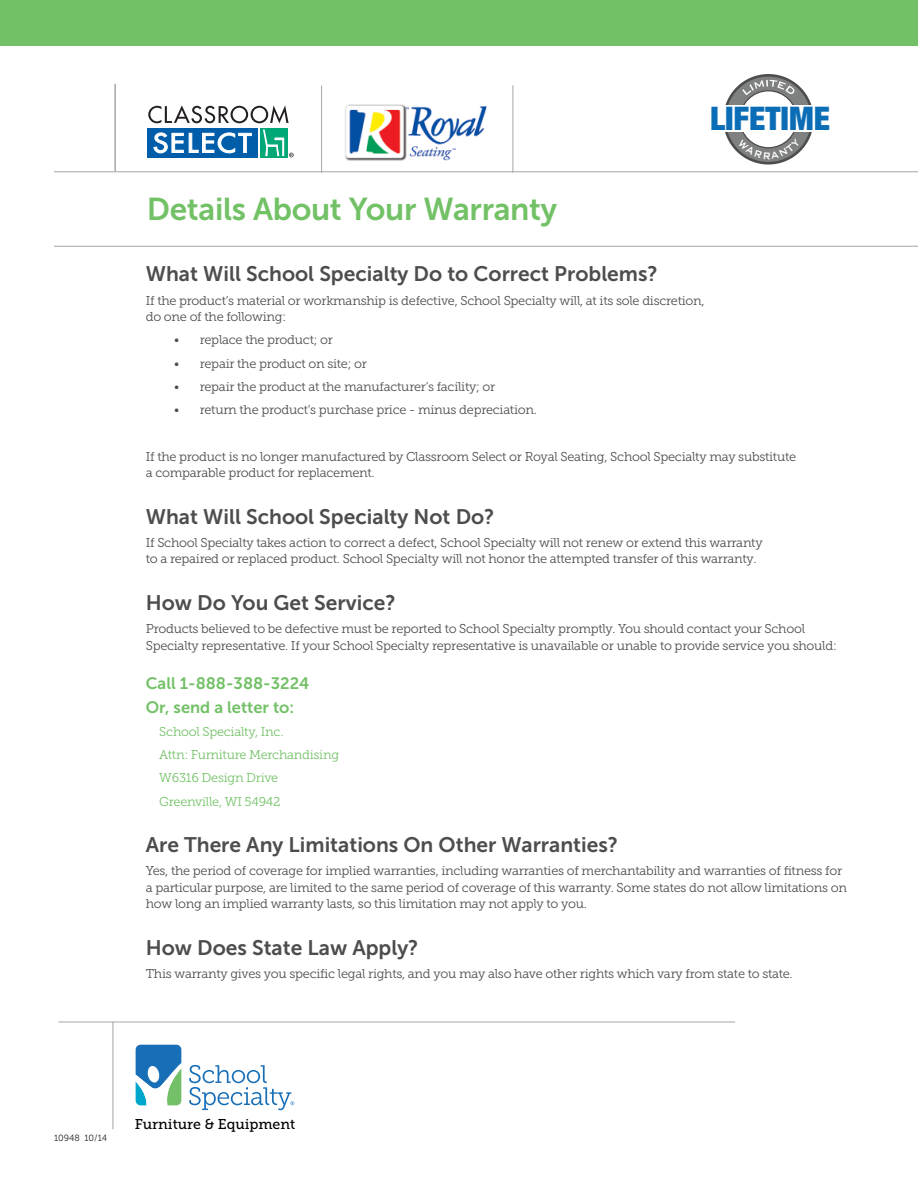
<style>
.page{position:relative;width:918px;height:1188px;background:#fff}
.page>*{position:absolute;margin:0;border:0;box-sizing:border-box;transform-origin:0 0}
.t1{font:900 condensed 32.55px "Helvetica Neue LT Std";color:#0b6db6}
.t2{font:31.5px "Museo Sans 700";letter-spacing:-.01em;color:#73c167}
.t3{font:21px "Museo Sans 700";color:#4d4d4d}
.t4{font:16.5px/23.2px "Museo Sans 700";color:#73c167}
.t5{font:14.1px "Museo Slab 500";color:#010202}
.t6{font:12.75px/16.5px "Museo Slab 300";letter-spacing:-.02em;color:#4d4d4d}
.t7{font:12.75px/23.2px "Museo Slab 300";letter-spacing:-.02em;color:#73c167}
.t8{font:9px "Museo Sans 300";color:#231f20}
</style>
<div class="page">
<div style="left:0;top:0;width:918px;height:46px;background:#73c167"></div>
<hr style="left:113px;top:1022px;width:1px;height:107px;background:#a7a5a6">
<hr style="left:59px;top:1022px;width:676px;height:1px;background:#a7a5a6">
<svg style="left:136px;top:1045px;width:45px;height:60px"></svg>
<svg style="left:189px;top:1065px;width:105px;height:45px"></svg>
<svg style="left:724px;top:75px;width:88px;height:88px"></svg>
<div style="left:723px;top:74px;width:91px;height:91px;border:3px solid #4d4d4d;border-radius:50%"></div>
<div style="left:740px;top:91px;width:57px;height:57px;background:#fff;border-radius:50%"></div>
<div style="left:710px;top:106px;width:121px;height:26px;background:#fff"></div>
<svg style="left:742px;top:80px;width:53px;height:15px"></svg>
<hr style="left:54px;top:171px;width:864px;height:1px;background:#a7a5a6">
<hr style="left:54px;top:246px;width:864px;height:1px;background:#a7a5a6">
<hr style="left:115px;top:84px;width:1px;height:87px;background:#a7a5a6">
<hr style="left:321px;top:85px;width:1px;height:88px;background:#a7a5a6">
<hr style="left:513px;top:85px;width:1px;height:88px;background:#a7a5a6">
<img style="left:345px;top:104px;width:142px;height:57px">
<svg style="left:148px;top:105px;width:146px;height:53px"></svg>
<svg style="left:738px;top:139px;width:62px;height:20px"></svg>
<h2 class="t2" style="left:147px;top:198px;width:412px">Details About Your Warranty</h2>
<h1 class="t1" style="left:710px;top:100px;width:122px">LIFETIME</h1>
<h3 class="t3" style="left:146px;top:266px;width:514px">What Will School Specialty Do to Correct Problems?</h3>
<p class="t6" style="left:146px;top:293px;width:560px">If the product’s material or workmanship is defective, School Specialty will, at its sole discretion, do one of the following:</p>
<p class="t6" style="left:174px;top:333px;width:160px">• replace the product; or</p>
<p class="t6" style="left:174px;top:356px;width:194px">• repair the product on site; or</p>
<p class="t6" style="left:174px;top:380px;width:323px">• repair the product at the manufacturer’s facility; or</p>
<p class="t6" style="left:174px;top:403px;width:364px">• return the product’s purchase price - minus depreciation.</p>
<p class="t6" style="left:146px;top:449px;width:652px">If the product is no longer manufactured by Classroom Select or Royal Seating, School Specialty may substitute a comparable product for replacement.</p>
<h3 class="t3" style="left:146px;top:509px;width:350px">What Will School Specialty Not Do?</h3>
<p class="t6" style="left:146px;top:536px;width:618px">If School Specialty takes action to correct a defect, School Specialty will not renew or extend this warranty to a repaired or replaced product. School Specialty will not honor the attempted transfer of this warranty.</p>
<h3 class="t3" style="left:146px;top:595px;width:251px">How Do You Get Service?</h3>
<p class="t6" style="left:146px;top:622px;width:693px">Products believed to be defective must be reported to School Specialty promptly. You should contact your School<br>Specialty representative. If your School Specialty representative is unavailable or unable to provide service you should:</p>
<p class="t4" style="left:146px;top:674px;width:165px">Call 1-888-388-3224<br>Or, send a letter to:</p>
<p class="t7" style="left:159px;top:721px;width:181px">School Specialty, Inc.<br>Attn: Furniture Merchandising<br>W6316 Design Drive<br>Greenville, WI 54942</p>
<h3 class="t3" style="left:146px;top:837px;width:474px">Are There Any Limitations On Other Warranties?</h3>
<p class="t6" style="left:146px;top:864px;width:703px">Yes, the period of coverage for implied warranties, including warranties of merchantability and warranties of fitness for a particular purpose, are limited to the same period of coverage of this warranty. Some states do not allow limitations on how long an implied warranty lasts, so this limitation may not apply to you.</p>
<h3 class="t3" style="left:146px;top:940px;width:274px">How Does State Law Apply?</h3>
<p class="t6" style="left:146px;top:967px;width:648px">This warranty gives you specific legal rights, and you may also have other rights which vary from state to state.</p>
<p class="t8" style="left:54px;top:1134px;width:55px">10948 10/14</p>
<p class="t5" style="left:135px;top:1116px;width:162px">Furniture &amp; Equipment</p>
</div>
